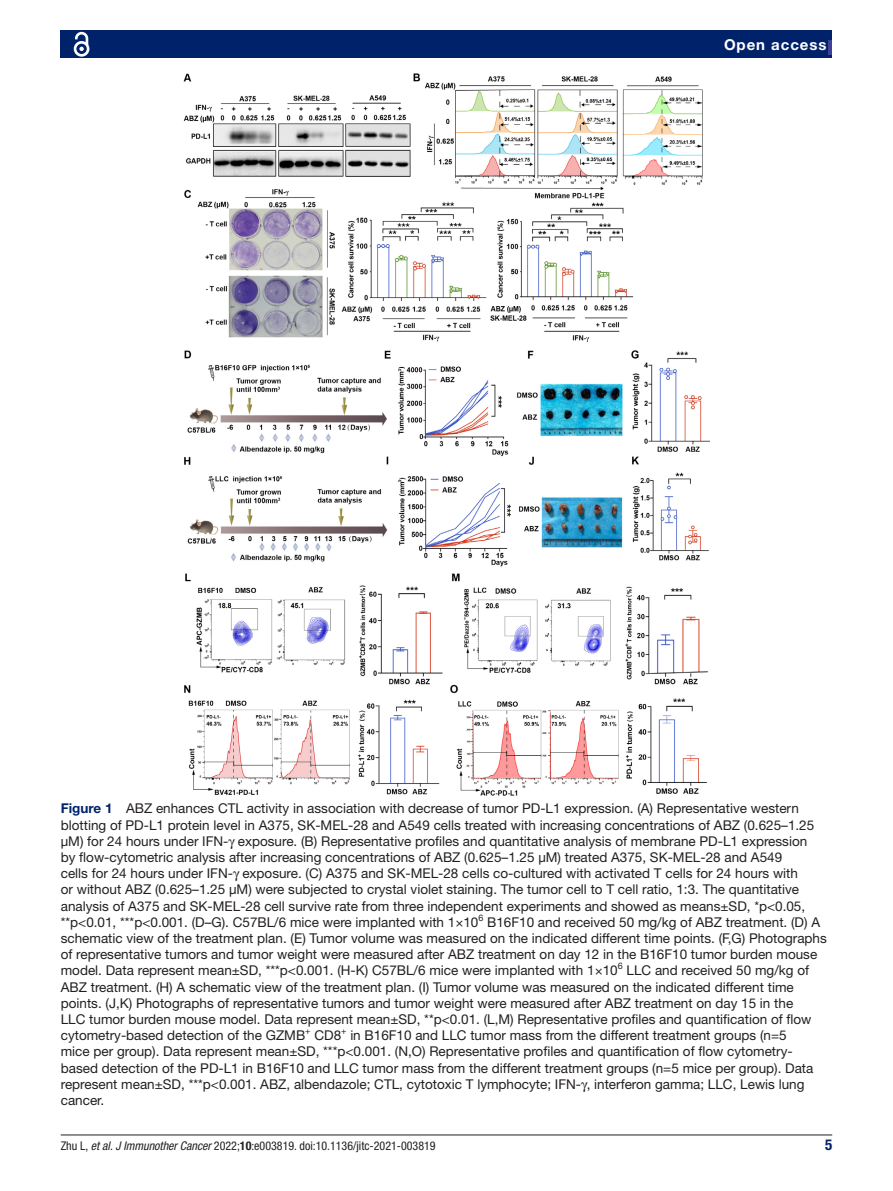
<style>
.page{position:relative;width:893px;height:1191px;background:#fff}
.page>*{position:absolute;margin:0;border:0;box-sizing:border-box;transform-origin:0 0}
.t1{font:700 15px "Helvetica Neue LT Std";letter-spacing:.065em;color:#fff}
.t2{font:700 condensed 15px "Helvetica Neue LT Std";color:#00226b}
.t3{font:13.5px/16.2px "Helvetica Neue LT Std";color:#231f20}
.t4{font:condensed 12px "Helvetica Neue LT Std";color:#231f20}
.t5{font:9px "Helvetica Neue LT Std";color:#231f20}
.s1{font-weight:700;color:#00226b}
.s2{font-style:italic}
.s3{font-weight:700}
</style>
<div class="page">
<hr style="left:61px;top:1134px;width:771px;height:1px;background:#231f20">
<div style="left:61px;top:31px;width:771px;height:27px;background:#00226b"></div>
<hr style="left:828px;top:40px;width:4px;height:15px;background:#414099">
<svg style="left:73px;top:31px;width:17px;height:26px"></svg>
<img style="left:184px;top:73px;width:525px;height:722px">
<p class="t1" style="left:724px;top:35px;width:104px">Open access</p>
<p class="t3" style="left:61px;top:800px;width:768px"><span class="s1">Figure 1</span> ABZ enhances CTL activity in association with decrease of tumor PD-L1 expression. (A) Representative western blotting of PD-L1 protein level in A375, SK-MEL-28 and A549 cells treated with increasing concentrations of ABZ (0.625–1.25 µM) for 24 hours under IFN- exposure. (B) Representative profiles and quantitative analysis of membrane PD-L1 expression<br>by flow-cytometric analysis after increasing concentrations of ABZ (0.625–1.25 µM) treated A375, SK-MEL-28 and A549<br>cells for 24 hours under IFN- exposure. (C) A375 and SK-MEL-28 cells co-cultured with activated T cells for 24 hours with<br>or without ABZ (0.625–1.25 µM) were subjected to crystal violet staining. The tumor cell to T cell ratio, 1:3. The quantitative analysis of A375 and SK-MEL-28 cell survive rate from three independent experiments and showed as means±SD, *p&lt;0.05, **p&lt;0.01, ***p&lt;0.001. (D–G). C57BL/6 mice were implanted with 1×10<sup>6</sup> B16F10 and received 50 mg/kg of ABZ treatment. (D) A schematic view of the treatment plan. (E) Tumor volume was measured on the indicated different time points. (F,G) Photographs of representative tumors and tumor weight were measured after ABZ treatment on day 12 in the B16F10 tumor burden mouse model. Data represent mean±SD, ***p&lt;0.001. (H-K) C57BL/6 mice were implanted with 1×10</p>
<p class="t5" style="left:618px;top:960px;width:6px">6</p>
<p class="t3" style="left:61px;top:962px;width:754px;text-indent:566px">LLC and received 50 mg/kg of ABZ treatment. (H) A schematic view of the treatment plan. (I) Tumor volume was measured on the indicated different time points. (J,K) Photographs of representative tumors and tumor weight were measured after ABZ treatment on day 15 in the LLC tumor burden mouse model. Data represent mean±SD, **p&lt;0.01. (L,M) Representative profiles and quantification of flow cytometry-based detection of the GZMB<sup>+</sup> CD8<sup>+</sup> in B16F10 and LLC tumor mass from the different treatment groups (n=5 mice per group). Data represent mean±SD, ***p&lt;0.001. (N,O) Representative profiles and quantification of flow cytometry&shy;based detection of the PD-L1 in B16F10 and LLC tumor mass from the different treatment groups (n=5 mice per group). Data represent mean±SD, ***p&lt;0.001. ABZ, albendazole; CTL, cytotoxic T lymphocyte; IFN- , interferon gamma; LLC, Lewis lung cancer.</p>
<p class="t4" style="left:61px;top:1138px;width:376px">Zhu L, <span class="s2">et al</span>. <span class="s2">J Immunother Cancer</span> 2022;<span class="s3">10</span>:e003819. doi:10.1136/jitc-2021-003819</p>
<p class="t2" style="left:825px;top:1135px;width:9px">5</p>
</div>
